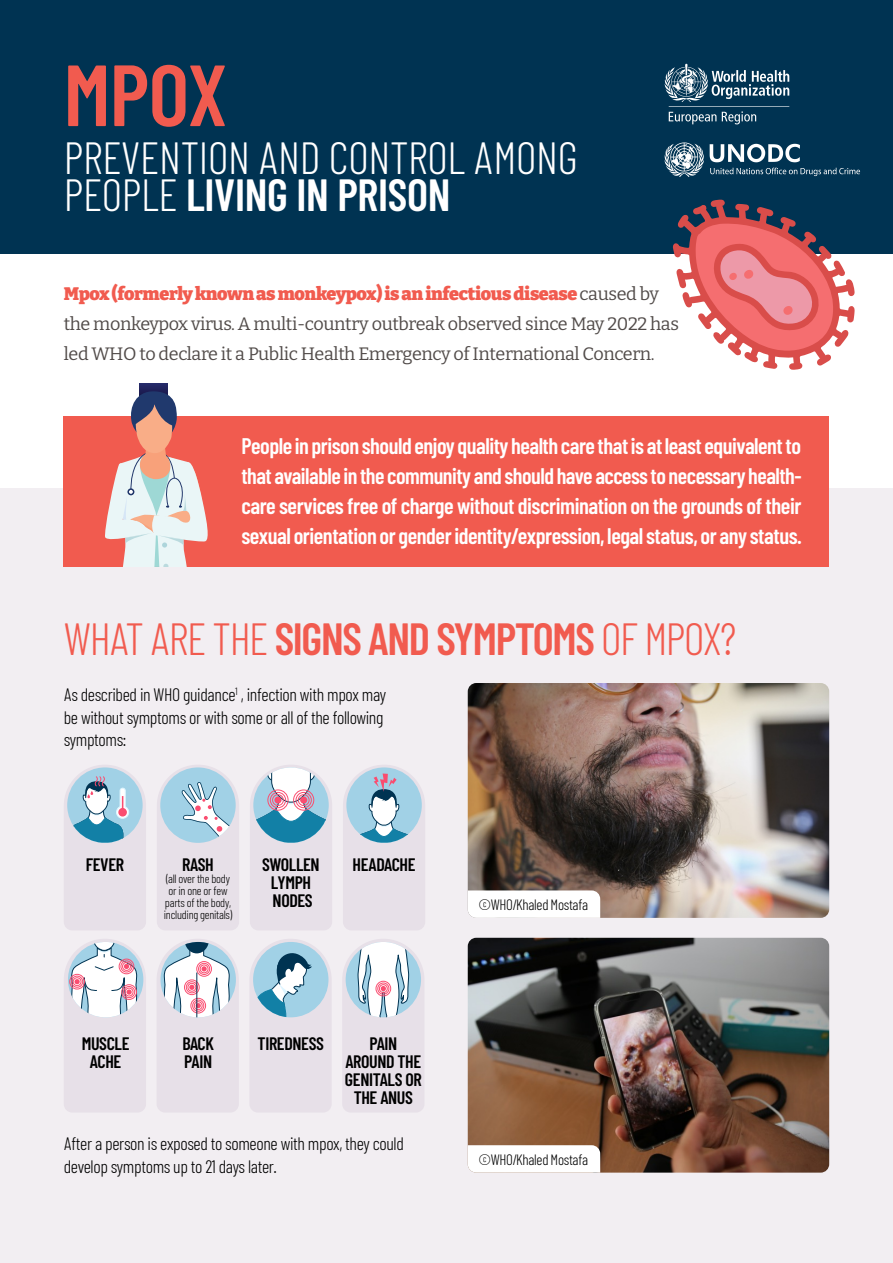
<style>
.page{position:relative;width:893px;height:1263px;background:#fff}
.page>*{position:absolute;margin:0;border:0;box-sizing:border-box;transform-origin:0 0}
.t1{font:600 86.55px "Barlow Condensed";color:#f15b4f}
.t2{font:300 45px/37.3px "Barlow Condensed";letter-spacing:-.005em;color:#fff}
.t3{font:300 45px "Barlow Condensed";letter-spacing:-.03em;color:#f15b4f}
.t4{font:600 22.5px/30px "Barlow Condensed";letter-spacing:-.02em;color:#fff;text-align:justify}
.t5{font:18px/30px "Bitter";letter-spacing:-.02em;color:#514b49}
.t6{font:300 18px/22.5px "Barlow Condensed";letter-spacing:-.02em;color:#000}
.t7{font:600 18px/18px "Barlow Condensed";letter-spacing:-.02em;color:#000;text-align:center}
.t8{font:300 15px "Barlow Condensed";letter-spacing:-.02em;color:#000}
.t9{font:300 12px/12px "Barlow Condensed";letter-spacing:-.02em;color:#000;text-align:center}
.s1{font-weight:600}
.s2{font-weight:900;color:#f15b4f}
</style>
<div class="page">
<div style="left:0;top:489px;width:893px;height:774px;background:#f2eef2"></div>
<div style="left:64px;top:417px;width:765px;height:150px;background:#f15b4f"></div>
<div style="left:0;top:0;width:893px;height:253px;background:#003352"></div>
<img style="left:468px;top:683px;width:361px;height:235px">
<img style="left:468px;top:938px;width:361px;height:234px">
<svg style="left:157px;top:765px;width:82px;height:165px"></svg>
<svg style="left:103px;top:383px;width:107px;height:184px"></svg>
<svg style="left:250px;top:765px;width:82px;height:165px"></svg>
<div style="left:300px;top:796px;width:7px;height:8px;background:#fa4d70;border-radius:50%"></div>
<svg style="left:64px;top:765px;width:82px;height:165px"></svg>
<svg style="left:343px;top:765px;width:82px;height:165px"></svg>
<svg style="left:342px;top:939px;width:82px;height:173px"></svg>
<svg style="left:250px;top:939px;width:81px;height:173px"></svg>
<svg style="left:64px;top:939px;width:82px;height:173px"></svg>
<svg style="left:157px;top:939px;width:82px;height:173px"></svg>
<svg style="left:468px;top:890px;width:132px;height:28px;background:#fbfafa"></svg>
<div style="left:468px;top:1145px;width:132px;height:27px;background:#fff"></div>
<svg style="left:664px;top:64px;width:125px;height:60px"></svg>
<svg style="left:710px;top:144px;width:90px;height:18px"></svg>
<svg style="left:665px;top:142px;width:39px;height:35px"></svg>
<svg style="left:710px;top:168px;width:150px;height:8px"></svg>
<svg style="left:673px;top:200px;width:182px;height:170px"></svg>
<h1 class="t1" style="left:64px;top:33px;width:165px">MPOX</h1>
<h2 class="t2" style="left:64px;top:138px;width:515px">PREVENTION AND CONTROL AMONG<br>PEOPLE <span class="s1">LIVING IN PRISON</span></h2>
<p class="t5" style="left:64px;top:278px;width:617px"><span class="s2">Mpox (formerly known as monkeypox) is an infectious disease</span> caused by the monkeypox virus. A multi-country outbreak observed since May 2022 has led WHO to declare it a Public Health Emergency of International Concern.</p>
<p class="t4" style="left:241px;top:429px;width:562px">People in prison should enjoy quality health care that is at least equivalent to that available in the community and should have access to necessary health&shy;care services free of charge without discrimination on the grounds of their sexual orientation or gender identity/expression, legal status, or any status.</p>
<h2 class="t3" style="left:64px;top:610px;width:674px">WHAT ARE THE <span class="s1">SIGNS AND SYMPTOMS</span> OF MPOX?</h2>
<p class="t6" style="left:64px;top:683px;width:324px">As described in WHO guidance<sup>1</sup> , infection with mpox may be without symptoms or with some or all of the following symptoms:</p>
<p class="t7" style="left:86px;top:855px;width:40px">FEVER</p>
<p class="t7" style="left:182px;top:855px;width:33px">RASH</p>
<p class="t9" style="left:164px;top:873px;width:70px">(all over the body or in one or few parts of the body, including genitals)</p>
<p class="t7" style="left:262px;top:855px;width:59px">SWOLLEN<br>LYMPH<br>NODES</p>
<p class="t7" style="left:353px;top:855px;width:65px">HEADACHE</p>
<p class="t7" style="left:82px;top:1033px;width:49px">MUSCLE<br>ACHE</p>
<p class="t7" style="left:182px;top:1033px;width:33px">BACK</p>
<p class="t7" style="left:258px;top:1033px;width:68px">TIREDNESS</p>
<p class="t7" style="left:184px;top:1051px;width:29px">PAIN</p>
<p class="t7" style="left:345px;top:1033px;width:78px">PAIN<br>AROUND THE<br>GENITALS OR<br>THE ANUS</p>
<p class="t6" style="left:64px;top:1132px;width:342px">After a person is exposed to someone with mpox, they could develop symptoms up to 21 days later.</p>
<p class="t8" style="left:478px;top:895px;width:111px">©WHO/Khaled Mostafa</p>
<p class="t8" style="left:478px;top:1150px;width:111px">©WHO/Khaled Mostafa</p>
</div>
